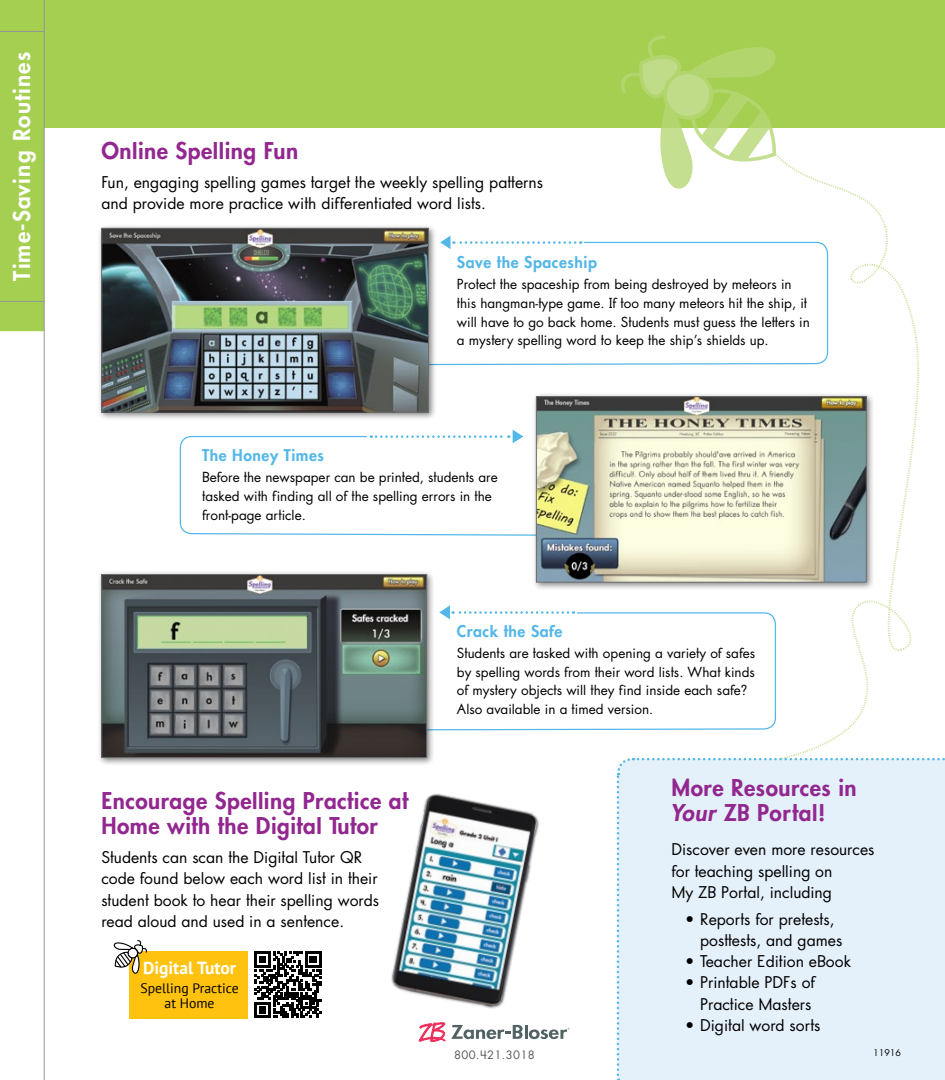
<style>
.page{position:relative;width:945px;height:1080px;background:#fff}
.page>*{position:absolute;margin:0;border:0;box-sizing:border-box;transform-origin:0 0}
.t1{font:800 25px/25px "ZB Zanutura";letter-spacing:.02em;color:#92278f}
.t2{font:800 22.5px "Futura Std";letter-spacing:.05em;color:#fff}
.t3{font:17.5px/21.2px "ZB Zanutura";color:#000}
.t4{font:800 17.5px "ZB Zanutura";letter-spacing:.03em;color:#53b7e8}
.t5{font:700 17.5px "PT Sans";color:#fff}
.t6{font:15px/18.8px "ZB Zanutura";color:#000}
.t7{font:13.75px/15px "PT Sans";color:#000;text-align:center}
.t8{font:12.5px "ZB Zanutura";letter-spacing:.03em;color:#58595b}
.t9{font:10px "ZB Zanutura";color:#000}
.s1{font-style:italic}
</style>
<div class="page">
<svg style="left:442px;top:236px;width:9px;height:5px"></svg>
<svg style="left:438px;top:241px;width:177px;height:125px"></svg>
<svg style="left:440px;top:605px;width:134px;height:7px"></svg>
<svg style="left:435px;top:612px;width:180px;height:119px"></svg>
<svg style="left:179px;top:430px;width:353px;height:106px"></svg>
<img style="left:391px;top:793px;width:148px;height:216px">
<div style="left:0;top:0;width:945px;height:128px;background:#a4cf51"></div>
<svg style="left:615px;top:35px;width:330px;height:1045px"></svg>
<svg style="left:419px;top:1022px;width:104px;height:20px"></svg>
<hr style="left:525px;top:1025px;width:3px;height:14px;background:#516265">
<svg style="left:529px;top:1028px;width:41px;height:11px"></svg>
<div style="left:0;top:11px;width:44px;height:320px;background:#a4cf51"></div>
<div style="left:129px;top:951px;width:119px;height:67px;background:#ffc20e"></div>
<svg style="left:113px;top:940px;width:34px;height:34px"></svg>
<svg style="left:255px;top:951px;width:66px;height:67px"></svg>
<hr style="left:44px;top:0;width:1px;height:1080px;background:#939598">
<hr style="left:0;top:31px;width:44px;height:1px;background:#939598">
<hr style="left:0;top:301px;width:44px;height:1px;background:#939598">
<div style="left:97px;top:224px;width:341px;height:197px;background:#000;opacity:.5"></div>
<img style="left:103px;top:230px;width:324px;height:180px">
<div style="left:101px;top:228px;width:328px;height:184px;border:1px solid #6d6e71"></div>
<div style="left:97px;top:570px;width:338px;height:196px;background:#000;opacity:.5"></div>
<img style="left:103px;top:576px;width:322px;height:180px">
<div style="left:101px;top:574px;width:326px;height:184px;border:1px solid #6d6e71"></div>
<div style="left:532px;top:392px;width:343px;height:199px;background:#000;opacity:.5"></div>
<img style="left:538px;top:398px;width:327px;height:182px">
<div style="left:536px;top:396px;width:331px;height:186px;border:1px solid #6d6e71"></div>
<h2 class="t2" style="left:8px;top:281px;width:230px;rotate:-90deg">Time-Saving Routines</h2>
<h1 class="t1" style="left:101px;top:138px;width:198px">Online Spelling Fun</h1>
<p class="t3" style="left:101px;top:171px;width:443px">Fun, engaging spelling games target the weekly spelling patterns and provide more practice with differentiated word lists.</p>
<p class="t4" style="left:457px;top:251px;width:142px">Save the Spaceship</p>
<p class="t6" style="left:457px;top:275px;width:355px">Protect the spaceship from being destroyed by meteors in this hangman-type game. If too many meteors hit the ship, it will have to go back home. Students must guess the letters in a mystery spelling word to keep the ship’s shields up.</p>
<p class="t4" style="left:202px;top:445px;width:123px">The Honey Times</p>
<p class="t6" style="left:202px;top:468px;width:297px">Before the newspaper can be printed, students are tasked with finding all of the spelling errors in the front-page article.</p>
<h1 class="t1" style="left:101px;top:788px;width:308px">Encourage Spelling Practice at<br>Home with the Digital Tutor</h1>
<p class="t3" style="left:101px;top:847px;width:279px">Students can scan the Digital Tutor QR code found below each word list in their student book to hear their spelling words read aloud and used in a sentence.</p>
<p class="t5" style="left:143px;top:956px;width:94px">Digital Tutor</p>
<p class="t7" style="left:141px;top:980px;width:100px">Spelling Practice at Home</p>
<p class="t4" style="left:457px;top:620px;width:107px">Crack the Safe</p>
<p class="t6" style="left:457px;top:643px;width:300px">Students are tasked with opening a variety of safes by spelling words from their word lists. What kinds of mystery objects will they find inside each safe?<br>Also available in a timed version.</p>
<p class="t8" style="left:454px;top:1048px;width:82px">800.421.3018</p>
<h1 class="t1" style="left:671px;top:775px;width:187px">More Resources in<br><span class="s1">Your</span> ZB Portal!</h1>
<p class="t3" style="left:671px;top:839px;width:205px">Discover even more resources for teaching spelling on<br>My ZB Portal, including</p>
<p class="t3" style="left:700px;top:908px;width:144px;text-indent:-15px">• Reports for pretests, posttests, and games</p>
<p class="t3" style="left:685px;top:951px;width:167px">• Teacher Edition eBook</p>
<p class="t3" style="left:685px;top:972px;width:131px;text-align:right">• Printable PDFs of<br>Practice Masters</p>
<p class="t3" style="left:685px;top:1014px;width:137px">• Digital word sorts</p>
<p class="t9" style="left:873px;top:1047px;width:29px">11916</p>
</div>
